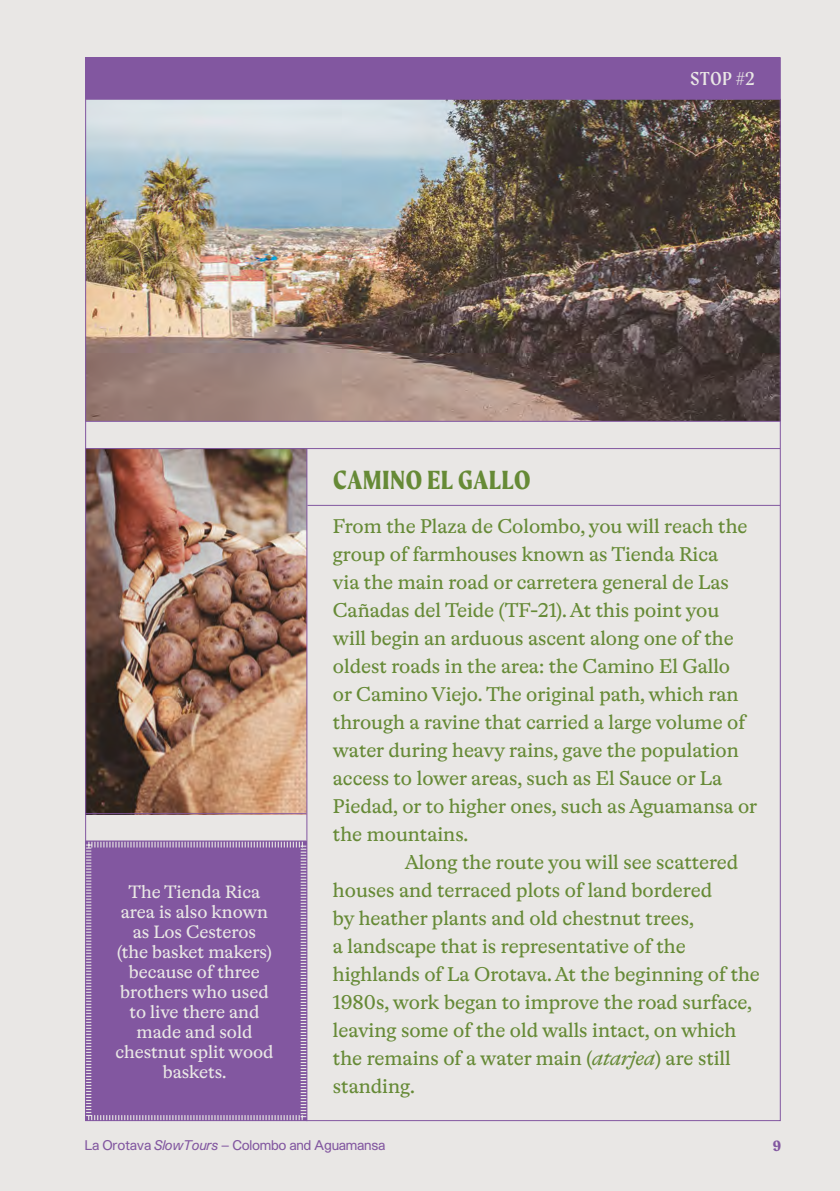
<style>
.page{position:relative;width:840px;height:1191px;background:#fff}
.page>*{position:absolute;margin:0;border:0;box-sizing:border-box;transform-origin:0 0}
.t1{font:700 28px "Moret";letter-spacing:.01em;color:#668a36}
.t2{font:20px/28px "Romek";color:#668a36}
.t3{font:20px "Moret";color:#e9e7e5}
.t4{font:18px/20px "Romek";color:#e9e7e5;text-align:center}
.t5{font:700 16px "Moret";color:#8257a0}
.t6{font:13px "Haas Unica";letter-spacing:.03em;color:#8257a0}
.s1{font-style:italic}
</style>
<div class="page">
<div style="left:0;top:0;width:839px;height:1191px;background:#e9e7e5"></div>
<div style="left:85px;top:57px;width:694px;height:42px;background:#8257a0"></div>
<img style="left:87px;top:100px;width:691px;height:321px">
<img style="left:87px;top:449px;width:219px;height:364px">
<div style="left:85px;top:841px;width:222px;height:281px;background:#8257a0"></div>
<hr style="left:85px;top:99px;width:695px;height:1px;background:#8257a0">
<hr style="left:85px;top:421px;width:695px;height:1px;background:#8257a0">
<hr style="left:306px;top:449px;width:1px;height:672px;background:#8257a0">
<hr style="left:85px;top:813px;width:221px;height:1px;background:#8257a0">
<hr style="left:85px;top:840px;width:221px;height:1px;background:#8257a0">
<hr style="left:85px;top:448px;width:694px;height:1px;background:#8257a0">
<hr style="left:307px;top:505px;width:472px;height:1px;background:#8257a0">
<p class="t3" style="left:690px;top:67px;width:66px">STOP #2</p>
<p class="t4" style="left:115px;top:882px;width:159px">The Tienda Rica area is also known as Los Cesteros (the basket makers) because of three brothers who used to live there and made and sold chestnut split wood baskets.</p>
<h1 class="t1" style="left:333px;top:463px;width:199px">CAMINO EL GALLO</h1>
<p class="t2" style="left:333px;top:512px;width:425px">From the Plaza de Colombo, you will reach the group of farmhouses known as Tienda Rica<br>via the main road or carretera general de Las Cañadas del Teide (TF-21). At this point you will begin an arduous ascent along one of the oldest roads in the area: the Camino El Gallo<br>or Camino Viejo. The original path, which ran through a ravine that carried a large volume of water during heavy rains, gave the population access to lower areas, such as El Sauce or La Piedad, or to higher ones, such as Aguamansa or the mountains.</p>
<p class="t2" style="left:333px;top:848px;width:428px;text-indent:72px">Along the route you will see scattered houses and terraced plots of land bordered<br>by heather plants and old chestnut trees,<br>a landscape that is representative of the highlands of La Orotava. At the beginning of the 1980s, work began to improve the road surface, leaving some of the old walls intact, on which the remains of a water main (<span class="s1">atarjea</span>) are still standing.</p>
<p class="t6" style="left:85px;top:1137px;width:301px">La Orotava <span class="s1">SlowTours</span> — Colombo and Aguamansa</p>
<p class="t5" style="left:772px;top:1136px;width:10px">9</p>
</div>
